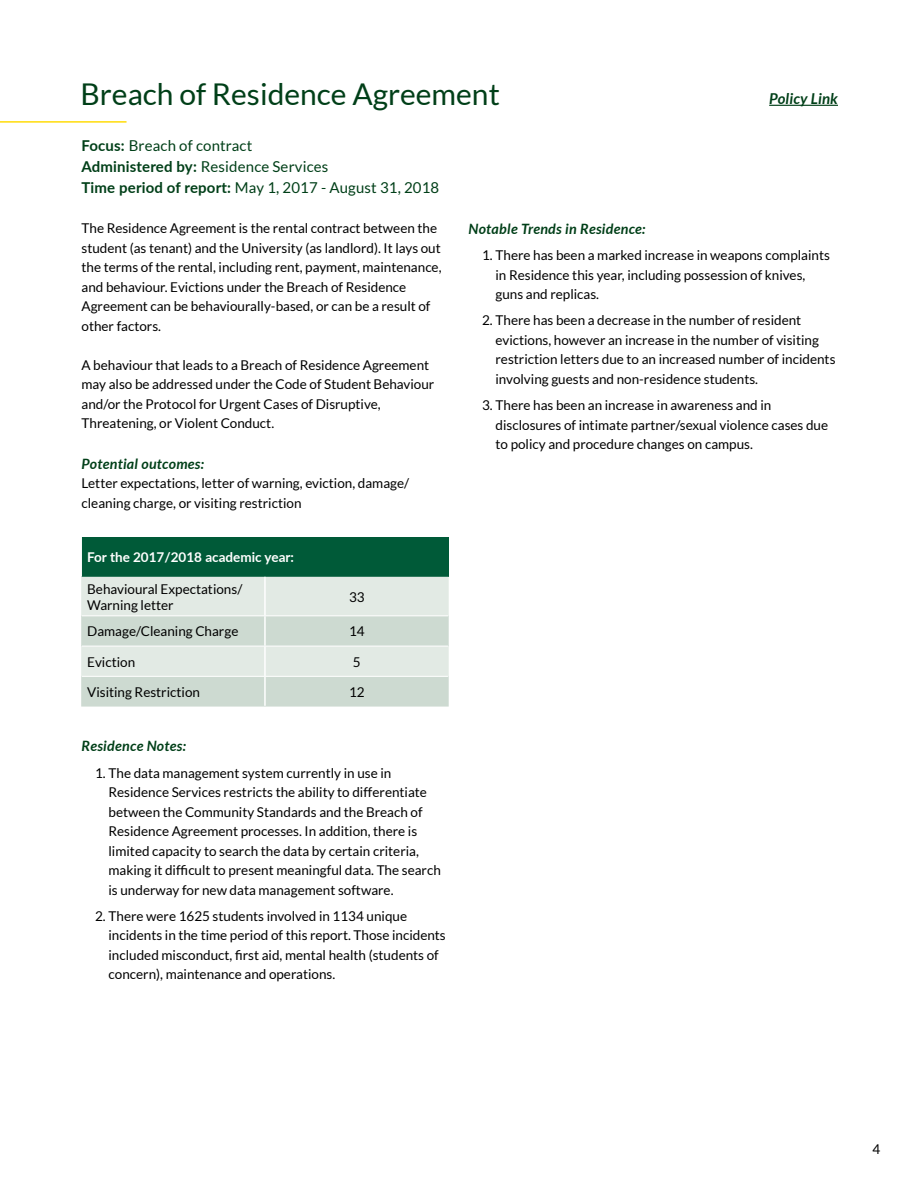
<style>
.page{position:relative;width:918px;height:1188px;background:#fff}
.page>*{position:absolute;margin:0;border:0;box-sizing:border-box;transform-origin:0 0}
.t1{font:30px "Lato";color:#003f18}
.t2{font:15px/21px "Lato";letter-spacing:.01em;color:#003f18}
.t3{font:italic 700 15px "Lato";letter-spacing:.01em;color:#003f18}
.t4{font:italic 700 14.25px "Lato";letter-spacing:.02em;color:#003f18}
.t5{font:13.5px/19.5px "Lato";color:#000}
.t6{font:700 13.5px "Lato";color:#fff}
.s1{font-weight:700}
</style>
<div class="page">
<hr style="left:0;top:121px;width:127px;height:2px;background:#ffdc09">
<hr style="left:769px;top:105px;width:69px;height:1px;background:#003f18">
<div style="left:81px;top:537px;width:368px;height:40px;background:#005a38"></div>
<svg style="left:81px;top:577px;width:368px;height:130px;background:#d8e2db"></svg>
<hr style="left:264px;top:577px;width:2px;height:38px;background:#fff">
<hr style="left:264px;top:616px;width:2px;height:30px;background:#fff">
<hr style="left:264px;top:646px;width:2px;height:30px;background:#fff">
<hr style="left:264px;top:677px;width:2px;height:29px;background:#fff">
<hr style="left:82px;top:615px;width:183px;height:1px;background:#fff">
<hr style="left:265px;top:615px;width:183px;height:1px;background:#fff">
<hr style="left:82px;top:646px;width:183px;height:1px;background:#fff">
<hr style="left:265px;top:646px;width:183px;height:1px;background:#fff">
<hr style="left:82px;top:676px;width:183px;height:1px;background:#fff">
<hr style="left:265px;top:676px;width:183px;height:1px;background:#fff">
<hr style="left:80px;top:537px;width:2px;height:40px;background:#fff">
<h1 class="t1" style="left:80px;top:78px;width:421px">Breach of Residence Agreement</h1>
<p class="t2" style="left:82px;top:135px;width:359px"><span class="s1">Focus:</span> Breach of contract<br><span class="s1">Administered by:</span> Residence Services<br><span class="s1">Time period of report:</span> May 1, 2017 - August 31, 2018</p>
<p class="t3" style="left:769px;top:90px;width:70px">Policy Link</p>
<p class="t5" style="left:82px;top:219px;width:362px">The Residence Agreement is the rental contract between the student (as tenant) and the University (as landlord). It lays out the terms of the rental, including rent, payment, maintenance, and behaviour. Evictions under the Breach of Residence Agreement can be behaviourally-based, or can be a result of other factors.</p>
<p class="t5" style="left:82px;top:355px;width:354px">A behaviour that leads to a Breach of Residence Agreement may also be addressed under the Code of Student Behaviour and/or the Protocol for Urgent Cases of Disruptive, Threatening, or Violent Conduct.</p>
<p class="t4" style="left:82px;top:455px;width:124px">Potential outcomes:</p>
<p class="t5" style="left:82px;top:474px;width:329px">Letter expectations, letter of warning, eviction, damage/ cleaning charge, or visiting restriction</p>
<p class="t6" style="left:87px;top:547px;width:208px">For the 2017/2018 academic year:</p>
<p class="t5" style="left:87px;top:581px;width:157px;line-height:16.2px">Behavioural Expectations/<br>Warning letter</p>
<p class="t5" style="left:349px;top:587px;width:17px">33</p>
<p class="t5" style="left:87px;top:622px;width:153px">Damage/Cleaning Charge</p>
<p class="t5" style="left:349px;top:622px;width:17px">14</p>
<p class="t5" style="left:87px;top:652px;width:50px">Eviction</p>
<p class="t5" style="left:353px;top:652px;width:9px">5</p>
<p class="t5" style="left:87px;top:682px;width:114px">Visiting Restriction</p>
<p class="t5" style="left:349px;top:682px;width:17px">12</p>
<p class="t4" style="left:82px;top:738px;width:106px">Residence Notes:</p>
<p class="t5" style="left:109px;top:763px;width:334px;text-indent:-14px">1. The data management system currently in use in Residence Services restricts the ability to differentiate between the Community Standards and the Breach of Residence Agreement processes. In addition, there is limited capacity to search the data by certain criteria, making it difficult to present meaningful data. The search is underway for new data management software.</p>
<p class="t5" style="left:109px;top:906px;width:339px;text-indent:-14px">2. There were 1625 students involved in 1134 unique incidents in the time period of this report. Those incidents included misconduct, first aid, mental health (students of concern), maintenance and operations.</p>
<p class="t4" style="left:469px;top:221px;width:178px">Notable Trends in Residence:</p>
<p class="t5" style="left:496px;top:245px;width:336px;text-indent:-14px">1. There has been a marked increase in weapons complaints in Residence this year, including possession of knives, guns and replicas.</p>
<p class="t5" style="left:496px;top:311px;width:342px;text-indent:-14px">2. There has been a decrease in the number of resident evictions, however an increase in the number of visiting restriction letters due to an increased number of incidents involving guests and non-residence students.</p>
<p class="t5" style="left:496px;top:395px;width:334px;text-indent:-14px">3. There has been an increase in awareness and in disclosures of intimate partner/sexual violence cases due to policy and procedure changes on campus.</p>
<p class="t5" style="left:873px;top:1139px;width:9px">4</p>
</div>
